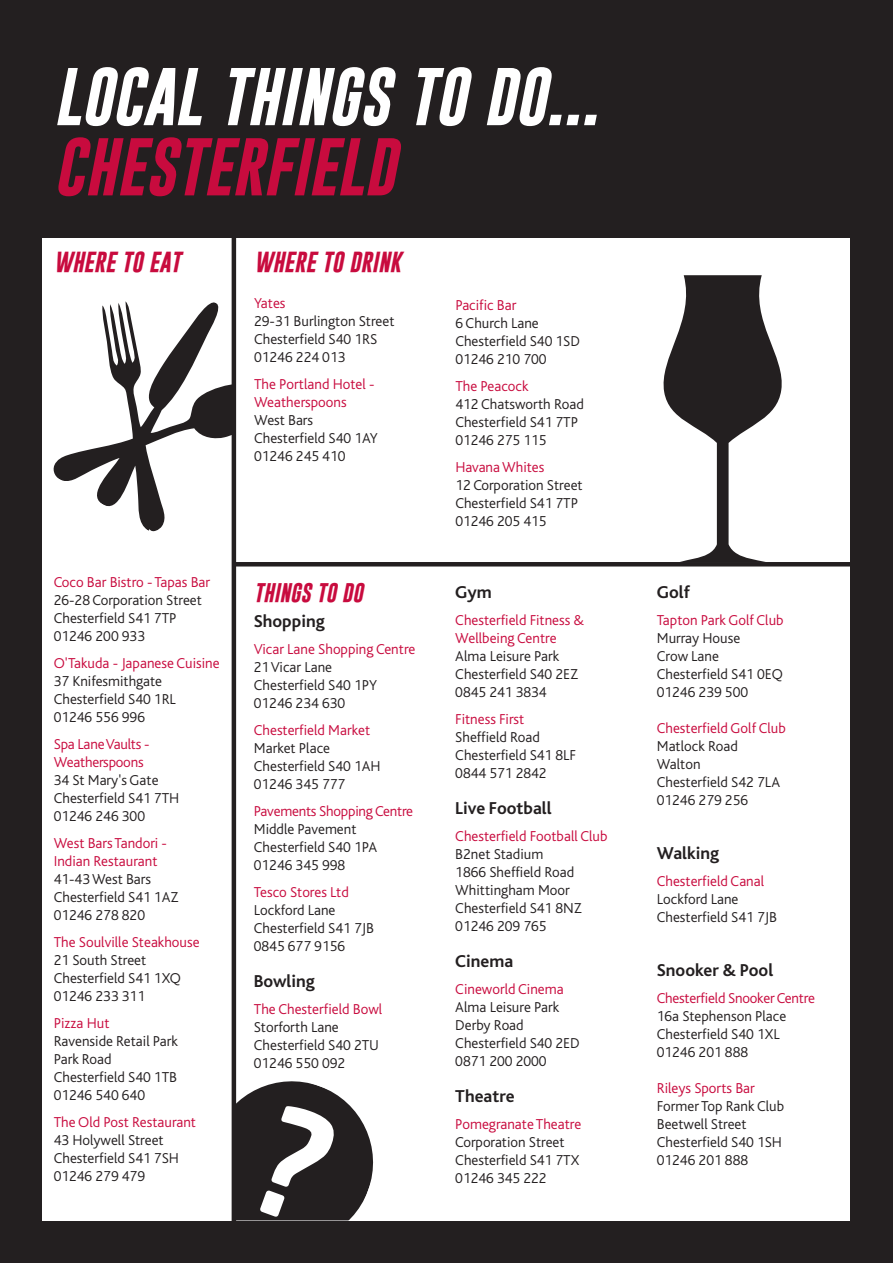
<style>
.page{position:relative;width:893px;height:1263px;background:#231f20}
.page>*{position:absolute;margin:0;border:0;box-sizing:border-box;transform-origin:0 0}
.t1{font:italic 700 58.5px "Gobold";color:#fff}
.t2{font:italic 700 58.5px "Gobold";color:#c80b3e}
.t3{font:italic 700 21px "Gobold";color:#c80b3e}
.t4{font:italic 700 19.5px "Gobold";color:#c80b3e}
.t5{font:700 18px "Bliss";color:#231f20}
.t6{font:300 15px/18px "Bliss";color:#231f20}
.t7{font:300 15px/18px "Bliss";color:#c80b3e}
</style>
<div class="page">
<div style="left:43px;top:238px;width:807px;height:982px;background:#fff"></div>
<svg style="left:53px;top:285px;width:179px;height:267px"></svg>
<svg style="left:664px;top:275px;width:118px;height:287px"></svg>
<svg style="left:236px;top:1077px;width:138px;height:143px"></svg>
<hr style="left:232px;top:230px;width:4px;height:999px;background:#231f20">
<hr style="left:232px;top:562px;width:636px;height:4px;background:#231f20">
<h1 class="t1" style="left:54px;top:70px;width:546px">LOCAL THINGS TO DO...</h1>
<h1 class="t2" style="left:54px;top:140px;width:343px">CHESTERFIELD</h1>
<h2 class="t3" style="left:54px;top:253px;width:128px">WHERE TO EAT</h2>
<h2 class="t3" style="left:254px;top:252px;width:148px">WHERE TO DRINK</h2>
<p class="t7" style="left:254px;top:295px;width:33px">Yates</p>
<p class="t6" style="left:254px;top:313px;width:142px">29-31 Burlington Street<br>Chesterfield S40 1RS<br>01246 224 013</p>
<p class="t7" style="left:254px;top:376px;width:122px">The Portland Hotel -<br>Weatherspoons</p>
<p class="t6" style="left:254px;top:412px;width:125px">West Bars<br>Chesterfield S40 1AY<br>01246 245 410</p>
<p class="t7" style="left:54px;top:575px;width:158px">Coco Bar Bistro - Tapas Bar</p>
<p class="t6" style="left:54px;top:593px;width:150px">26-28 Corporation Street<br>Chesterfield S41 7TP<br>01246 200 933</p>
<p class="t7" style="left:54px;top:656px;width:168px">O'Takuda - Japanese Cuisine</p>
<p class="t6" style="left:54px;top:674px;width:124px">37 Knifesmithgate<br>Chesterfield S40 1RL<br>01246 556 996</p>
<p class="t7" style="left:54px;top:737px;width:97px">Spa Lane Vaults -<br>Weatherspoons</p>
<p class="t6" style="left:54px;top:773px;width:127px">34 St Mary's Gate<br>Chesterfield S41 7TH<br>01246 246 300</p>
<p class="t7" style="left:54px;top:836px;width:115px">West Bars Tandori -<br>Indian Restaurant</p>
<p class="t6" style="left:54px;top:872px;width:126px">41-43 West Bars<br>Chesterfield S41 1AZ<br>01246 278 820</p>
<p class="t7" style="left:54px;top:935px;width:147px">The Soulville Steakhouse</p>
<p class="t6" style="left:54px;top:953px;width:129px">21 South Street<br>Chesterfield S41 1XQ<br>01246 233 311</p>
<p class="t7" style="left:54px;top:1016px;width:57px">Pizza Hut</p>
<p class="t6" style="left:54px;top:1034px;width:126px">Ravenside Retail Park<br>Park Road<br>Chesterfield S40 1TB<br>01246 540 640</p>
<p class="t7" style="left:54px;top:1115px;width:144px">The Old Post Restaurant</p>
<p class="t6" style="left:54px;top:1133px;width:127px">43 Holywell Street<br>Chesterfield S41 7SH<br>01246 279 479</p>
<h3 class="t4" style="left:254px;top:584px;width:110px">THINGS TO DO</h3>
<p class="t5" style="left:254px;top:614px;width:72px">Shopping</p>
<p class="t7" style="left:254px;top:641px;width:163px">Vicar Lane Shopping Centre</p>
<p class="t6" style="left:254px;top:659px;width:125px">21 Vicar Lane<br>Chesterfield S40 1PY<br>01246 234 630</p>
<p class="t7" style="left:254px;top:722px;width:118px">Chesterfield Market</p>
<p class="t6" style="left:254px;top:740px;width:128px">Market Place<br>Chesterfield S40 1AH<br>01246 345 777</p>
<p class="t7" style="left:254px;top:803px;width:161px">Pavements Shopping Centre</p>
<p class="t6" style="left:254px;top:821px;width:125px">Middle Pavement<br>Chesterfield S40 1PA<br>01246 345 998</p>
<p class="t7" style="left:254px;top:884px;width:96px">Tesco Stores Ltd</p>
<p class="t6" style="left:254px;top:902px;width:122px">Lockford Lane<br>Chesterfield S41 7JB<br>0845 677 9156</p>
<p class="t5" style="left:254px;top:974px;width:63px">Bowling</p>
<p class="t7" style="left:254px;top:1001px;width:130px">The Chesterfield Bowl</p>
<p class="t6" style="left:254px;top:1019px;width:127px">Storforth Lane<br>Chesterfield S40 2TU<br>01246 550 092</p>
<p class="t7" style="left:455px;top:297px;width:63px">Pacific Bar</p>
<p class="t6" style="left:455px;top:315px;width:126px">6 Church Lane<br>Chesterfield S40 1SD<br>01246 210 700</p>
<p class="t7" style="left:455px;top:378px;width:75px">The Peacock</p>
<p class="t6" style="left:455px;top:396px;width:130px">412 Chatsworth Road<br>Chesterfield S41 7TP<br>01246 275 115</p>
<p class="t7" style="left:455px;top:459px;width:91px">Havana Whites</p>
<p class="t6" style="left:455px;top:477px;width:129px">12 Corporation Street<br>Chesterfield S41 7TP<br>01246 205 415</p>
<p class="t5" style="left:455px;top:585px;width:38px">Gym</p>
<p class="t7" style="left:455px;top:613px;width:130px">Chesterfield Fitness &amp;<br>Wellbeing Centre</p>
<p class="t6" style="left:455px;top:649px;width:125px">Alma Leisure Park<br>Chesterfield S40 2EZ<br>0845 241 3834</p>
<p class="t7" style="left:455px;top:712px;width:70px">Fitness First</p>
<p class="t6" style="left:455px;top:730px;width:122px">Sheffield Road<br>Chesterfield S41 8LF<br>0844 571 2842</p>
<p class="t5" style="left:455px;top:801px;width:98px">Live Football</p>
<p class="t7" style="left:455px;top:829px;width:154px">Chesterfield Football Club</p>
<p class="t6" style="left:455px;top:847px;width:128px">B2net Stadium<br>1866 Sheffield Road<br>Whittingham Moor<br>Chesterfield S41 8NZ<br>01246 209 765</p>
<p class="t5" style="left:455px;top:954px;width:60px">Cinema</p>
<p class="t7" style="left:455px;top:982px;width:110px">Cineworld Cinema</p>
<p class="t6" style="left:455px;top:1000px;width:126px">Alma Leisure Park<br>Derby Road<br>Chesterfield S40 2ED<br>0871 200 2000</p>
<p class="t5" style="left:455px;top:1089px;width:61px">Theatre</p>
<p class="t7" style="left:455px;top:1117px;width:128px">Pomegranate Theatre</p>
<p class="t6" style="left:455px;top:1135px;width:126px">Corporation Street<br>Chesterfield S41 7TX<br>01246 345 222</p>
<p class="t5" style="left:657px;top:585px;width:35px">Golf</p>
<p class="t7" style="left:657px;top:613px;width:128px">Tapton Park Golf Club</p>
<p class="t6" style="left:657px;top:631px;width:128px">Murray House<br>Crow Lane<br>Chesterfield S41 0EQ<br>01246 239 500</p>
<p class="t7" style="left:657px;top:721px;width:131px">Chesterfield Golf Club</p>
<p class="t6" style="left:657px;top:739px;width:125px">Matlock Road<br>Walton<br>Chesterfield S42 7LA<br>01246 279 256</p>
<p class="t5" style="left:657px;top:846px;width:64px">Walking</p>
<p class="t7" style="left:657px;top:874px;width:109px">Chesterfield Canal</p>
<p class="t6" style="left:657px;top:892px;width:122px">Lockford Lane<br>Chesterfield S41 7JB</p>
<p class="t5" style="left:657px;top:963px;width:118px">Snooker &amp; Pool</p>
<p class="t7" style="left:657px;top:991px;width:160px">Chesterfield Snooker Centre</p>
<p class="t6" style="left:657px;top:1009px;width:131px">16a Stephenson Place<br>Chesterfield S40 1XL<br>01246 201 888</p>
<p class="t7" style="left:657px;top:1081px;width:100px">Rileys Sports Bar</p>
<p class="t6" style="left:657px;top:1099px;width:129px">Former Top Rank Club<br>Beetwell Street<br>Chesterfield S40 1SH<br>01246 201 888</p>
</div>
